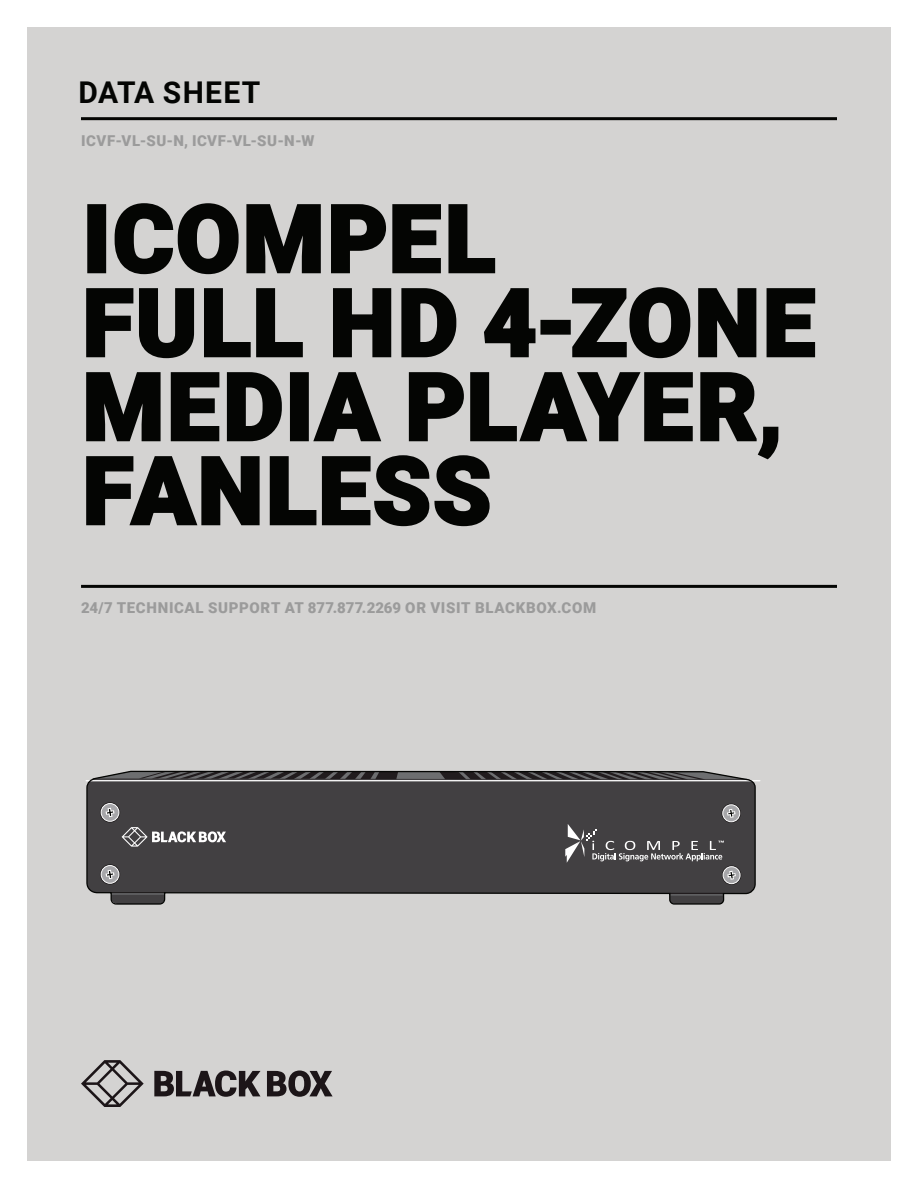
<style>
.page{position:relative;width:918px;height:1188px;background:#fff}
.page>*{position:absolute;margin:0;border:0;box-sizing:border-box;transform-origin:0 0}
.t1{font:900 93px/84px "Roboto";letter-spacing:.025em;color:#040503}
.t2{font:700 30px "Roboto";letter-spacing:.04em;color:#040503}
.t3{font:900 15px "Roboto";letter-spacing:.04em;color:#9b9b9b}
</style>
<div class="page">
<div style="left:27px;top:27px;width:864px;height:1134px;background:#d4d3d2"></div>
<hr style="left:81px;top:117px;width:756px;height:3px;background:#040503">
<div style="left:87px;top:204px;width:19px;height:69px;border:3px solid #040503"></div>
<svg style="left:114px;top:203px;width:207px;height:72px"></svg>
<svg style="left:331px;top:204px;width:165px;height:70px"></svg>
<svg style="left:86px;top:288px;width:109px;height:71px"></svg>
<svg style="left:204px;top:288px;width:99px;height:70px"></svg>
<svg style="left:333px;top:288px;width:59px;height:70px"></svg>
<svg style="left:401px;top:288px;width:56px;height:70px"></svg>
<svg style="left:484px;top:288px;width:52px;height:70px"></svg>
<div style="left:540px;top:320px;width:31px;height:15px;border:3px solid #040503"></div>
<svg style="left:572px;top:287px;width:185px;height:72px"></svg>
<svg style="left:766px;top:288px;width:50px;height:70px"></svg>
<svg style="left:86px;top:372px;width:693px;height:155px"></svg>
<hr style="left:81px;top:585px;width:756px;height:3px;background:#040503">
<svg style="left:81px;top:1060px;width:63px;height:47px"></svg>
<svg style="left:267px;top:1071px;width:66px;height:26px"></svg>
<svg style="left:154px;top:1071px;width:107px;height:26px"></svg>
<hr style="left:86px;top:780px;width:674px;height:1px;background:#fff">
<svg style="left:86px;top:771px;width:670px;height:134px;background:#525052"></svg>
<h2 class="t2" style="left:79px;top:72px;width:184px">DATA SHEET</h2>
<p class="t3" style="left:81px;top:130px;width:235px">ICVF-VL-SU-N, ICVF-VL-SU-N-W</p>
<h1 class="t1" style="left:83px;top:193px;width:734px">ICOMPEL<br>FULL HD 4-ZONE<br>MEDIA PLAYER,<br>FANLESS</h1>
<p class="t3" style="left:81px;top:597px;width:517px">24/7 TECHNICAL SUPPORT AT 877.877.2269 OR VISIT BLACKBOX.COM</p>
</div>
